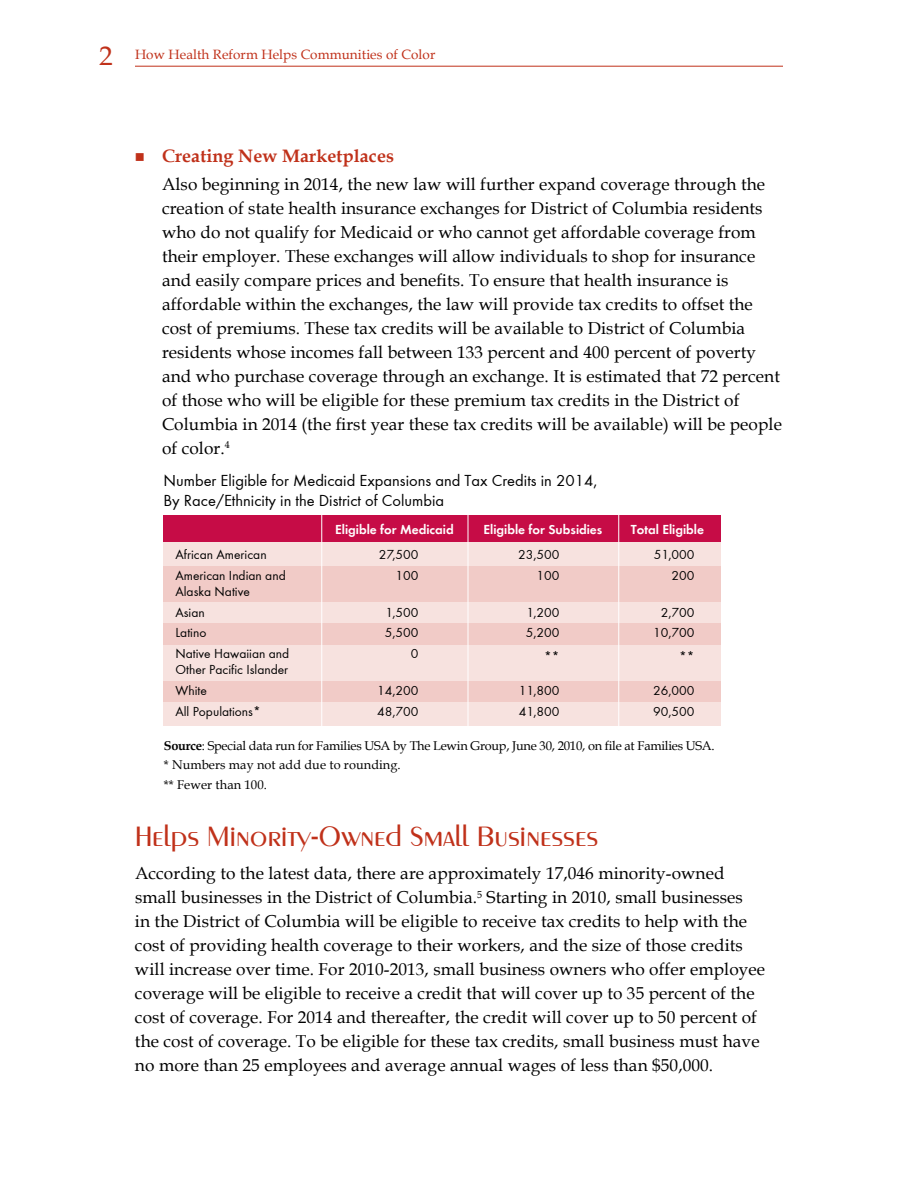
<style>
.page{position:relative;width:918px;height:1188px;background:#fff}
.page>*{position:absolute;margin:0;border:0;box-sizing:border-box;transform-origin:0 0}
.t1{font:27px "Greyhound";color:#c0311a}
.t2{font:700 18px "Book Antiqua";letter-spacing:.005em;color:#c0311a}
.t3{font:17.25px/24px "Book Antiqua";letter-spacing:.005em;color:#000}
.t4{font:16.5px/19.8px "Function";color:#000}
.t5{font:13.5px/20.7px "Function";color:#000}
.t6{font:700 13.5px "Function";color:#fff}
.t7{font:13.5px "Book Antiqua";letter-spacing:.005em;color:#c0311a}
.t8{font:12.75px/19.8px "Book Antiqua";letter-spacing:-.02em;color:#000}
.s1{font-size:27px}
.s2{font-weight:700}
</style>
<div class="page">
<hr style="left:135px;top:66px;width:648px;height:1px;background:#c0311a">
<div style="left:164px;top:522px;width:558px;height:204px;background:#f7e2df"></div>
<div style="left:164px;top:515px;width:558px;height:27px;background:#c60c46"></div>
<div style="left:164px;top:566px;width:558px;height:36px;background:#f1cbc7"></div>
<div style="left:164px;top:623px;width:558px;height:22px;background:#f1cbc7"></div>
<div style="left:164px;top:681px;width:558px;height:20px;background:#f1cbc7"></div>
<hr style="left:321px;top:512px;width:1px;height:219px;background:#fff">
<hr style="left:468px;top:510px;width:1px;height:219px;background:#fff">
<hr style="left:618px;top:512px;width:1px;height:222px;background:#fff">
<p class="t7" style="left:99px;top:45px;width:338px"><span class="s1">2</span> How Health Reform Helps Communities of Color</p>
<p class="t2" style="left:162px;top:143px;width:234px">Creating New Marketplaces</p>
<p class="t3" style="left:162px;top:172px;width:621px">Also beginning in 2014, the new law will further expand coverage through the creation of state health insurance exchanges for District of Columbia residents who do not qualify for Medicaid or who cannot get affordable coverage from their employer. These exchanges will allow individuals to shop for insurance and easily compare prices and benefits. To ensure that health insurance is affordable within the exchanges, the law will provide tax credits to offset the cost of premiums. These tax credits will be available to District of Columbia residents whose incomes fall between 133 percent and 400 percent of poverty and who purchase coverage through an exchange. It is estimated that 72 percent of those who will be eligible for these premium tax credits in the District of Columbia in 2014 (the first year these tax credits will be available) will be people of color.<sup>4</sup></p>
<p class="t4" style="left:164px;top:471px;width:435px">Number Eligible for Medicaid Expansions and Tax Credits in 2014,<br>By Race/Ethnicity in the District of Columbia</p>
<p class="t6" style="left:335px;top:521px;width:120px">Eligible for Medicaid</p>
<p class="t6" style="left:484px;top:521px;width:120px">Eligible for Subsidies</p>
<p class="t6" style="left:631px;top:521px;width:75px">Total Eligible</p>
<p class="t5" style="left:176px;top:544px;width:93px">African American</p>
<p class="t5" style="left:379px;top:544px;width:41px">27,500</p>
<p class="t5" style="left:518px;top:544px;width:43px">23,500</p>
<p class="t5" style="left:654px;top:544px;width:42px">51,000</p>
<p class="t5" style="left:176px;top:565px;width:112px">American Indian and</p>
<p class="t5" style="left:396px;top:565px;width:24px">100</p>
<p class="t5" style="left:537px;top:565px;width:24px">100</p>
<p class="t5" style="left:672px;top:565px;width:24px">200</p>
<p class="t5" style="left:176px;top:581px;width:76px">Alaska Native<br>Asian</p>
<p class="t5" style="left:386px;top:602px;width:34px">1,500</p>
<p class="t5" style="left:526px;top:602px;width:34px">1,200</p>
<p class="t5" style="left:661px;top:602px;width:35px">2,700</p>
<p class="t5" style="left:175px;top:622px;width:32px">Latino</p>
<p class="t5" style="left:385px;top:622px;width:35px">5,500</p>
<p class="t5" style="left:526px;top:622px;width:35px">5,200</p>
<p class="t5" style="left:653px;top:622px;width:43px">10,700</p>
<p class="t5" style="left:175px;top:643px;width:115px">Native Hawaiian and</p>
<p class="t5" style="left:411px;top:643px;width:9px">0</p>
<p class="t5" style="left:544px;top:646px;width:17px">**</p>
<p class="t5" style="left:679px;top:646px;width:17px">**</p>
<p class="t5" style="left:175px;top:659px;width:114px">Other Pacific Islander<br>White</p>
<p class="t5" style="left:377px;top:680px;width:43px">14,200</p>
<p class="t5" style="left:519px;top:680px;width:42px">11,800</p>
<p class="t5" style="left:653px;top:680px;width:43px">26,000</p>
<p class="t5" style="left:175px;top:701px;width:87px">All Populations*</p>
<p class="t5" style="left:377px;top:701px;width:43px">48,700</p>
<p class="t5" style="left:519px;top:701px;width:42px">41,800</p>
<p class="t5" style="left:653px;top:701px;width:43px">90,500</p>
<p class="t8" style="left:164px;top:735px;width:552px"><span class="s2">Source</span>: Special data run for Families USA by The Lewin Group, June 30, 2010, on file at Families USA. * Numbers may not add due to rounding.<br>** Fewer than 100.</p>
<h1 class="t1" style="left:135px;top:821px;width:465px">Helps Minority-Owned Small Businesses</h1>
<p class="t3" style="left:135px;top:861px;width:632px">According to the latest data, there are approximately 17,046 minority-owned small businesses in the District of Columbia.<sup>5</sup> Starting in 2010, small businesses<br>in the District of Columbia will be eligible to receive tax credits to help with the cost of providing health coverage to their workers, and the size of those credits will increase over time. For 2010-2013, small business owners who offer employee coverage will be eligible to receive a credit that will cover up to 35 percent of the cost of coverage. For 2014 and thereafter, the credit will cover up to 50 percent of the cost of coverage. To be eligible for these tax credits, small business must have no more than 25 employees and average annual wages of less than $50,000.</p>
</div>
